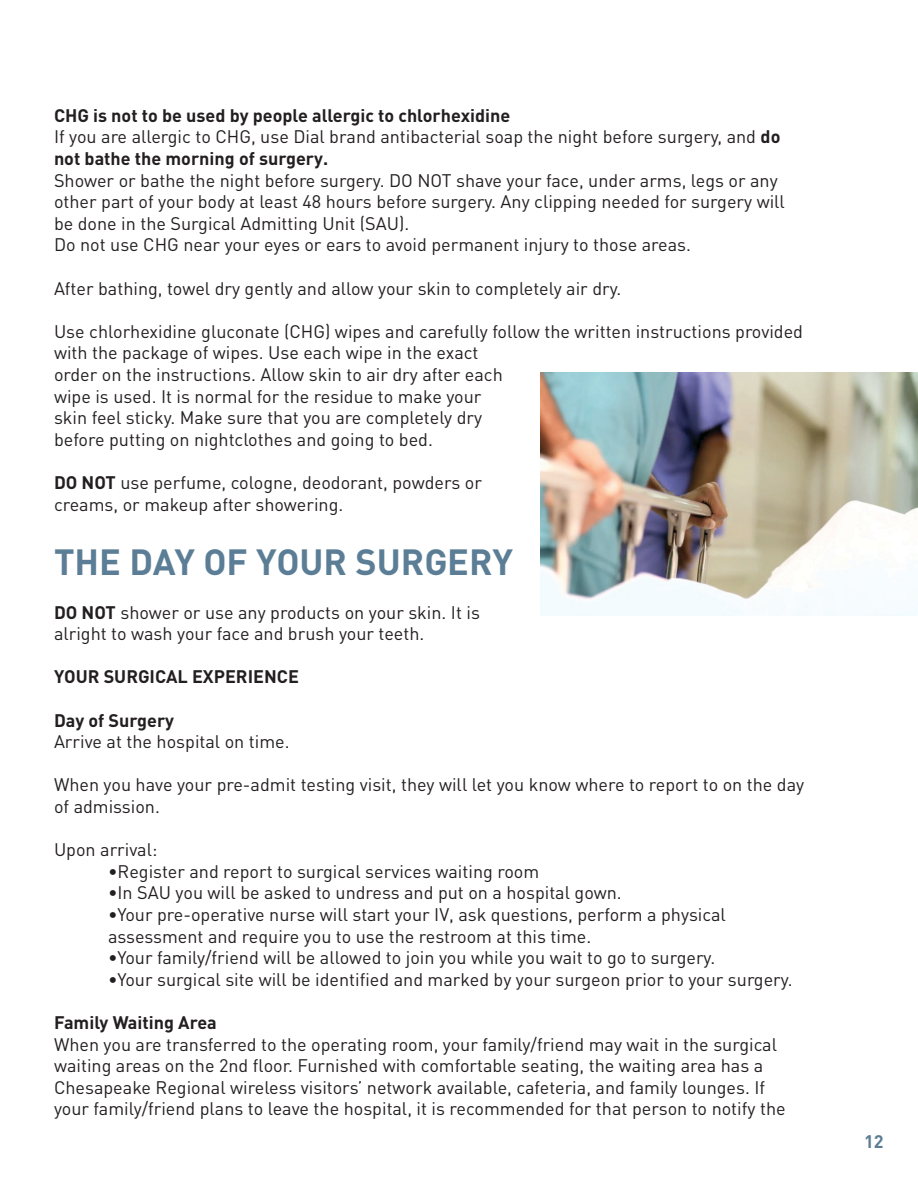
<style>
.page{position:relative;width:918px;height:1188px;background:#fff}
.page>*{position:absolute;margin:0;border:0;box-sizing:border-box;transform-origin:0 0}
.t1{font:700 36px "DIN Pro";color:#5b7e96}
.t2{font:18px/21.6px "DIN Pro";color:#231f20}
.t3{font:700 18px "DIN Pro";color:#231f20}
.t4{font:700 18px "DIN Pro";color:#5b7e96}
.s1{font-weight:700}
</style>
<div class="page">
<img style="left:540px;top:373px;width:378px;height:243px">
<p class="t3" style="left:54px;top:103px;width:458px">CHG is not to be used by people allergic to chlorhexidine</p>
<p class="t2" style="left:54px;top:125px;width:728px">If you are allergic to CHG, use Dial brand antibacterial soap the night before surgery, and <span class="s1">do not bathe the morning of surgery.</span></p>
<p class="t2" style="left:54px;top:169px;width:732px">Shower or bathe the night before surgery. DO NOT shave your face, under arms, legs or any other part of your body at least 48 hours before surgery. Any clipping needed for surgery will be done in the Surgical Admitting Unit (SAU).</p>
<p class="t2" style="left:54px;top:233px;width:638px">Do not use CHG near your eyes or ears to avoid permanent injury to those areas.</p>
<p class="t2" style="left:54px;top:277px;width:569px">After bathing, towel dry gently and allow your skin to completely air dry.</p>
<p class="t2" style="left:54px;top:320px;width:751px">Use chlorhexidine gluconate (CHG) wipes and carefully follow the written instructions provided with the package of wipes. Use each wipe in the exact<br>order on the instructions. Allow skin to air dry after each<br>wipe is used. It is normal for the residue to make your<br>skin feel sticky. Make sure that you are completely dry<br>before putting on nightclothes and going to bed.</p>
<p class="t2" style="left:54px;top:471px;width:430px"><span class="s1">DO NOT</span> use perfume, cologne, deodorant, powders or creams, or makeup after showering.</p>
<p class="t1" style="left:54px;top:538px;width:461px">THE DAY OF YOUR SURGERY</p>
<p class="t2" style="left:54px;top:601px;width:428px"><span class="s1">DO NOT</span> shower or use any products on your skin. It is alright to wash your face and brush your teeth.</p>
<p class="t3" style="left:54px;top:665px;width:246px">YOUR SURGICAL EXPERIENCE</p>
<p class="t3" style="left:54px;top:708px;width:122px">Day of Surgery</p>
<p class="t2" style="left:54px;top:730px;width:237px">Arrive at the hospital on time.</p>
<p class="t2" style="left:54px;top:773px;width:752px">When you have your pre-admit testing visit, they will let you know where to report to on the day of admission.</p>
<p class="t2" style="left:54px;top:838px;width:105px">Upon arrival:</p>
<p class="t2" style="left:108px;top:860px;width:433px">•Register and report to surgical services waiting room</p>
<p class="t2" style="left:108px;top:881px;width:515px">•In SAU you will be asked to undress and put on a hospital gown.</p>
<p class="t2" style="left:108px;top:903px;width:619px">•Your pre-operative nurse will start your IV, ask questions, perform a physical</p>
<p class="t2" style="left:108px;top:925px;width:485px">assessment and require you to use the restroom at this time.</p>
<p class="t2" style="left:108px;top:946px;width:609px">•Your family/friend will be allowed to join you while you wait to go to surgery.</p>
<p class="t2" style="left:108px;top:968px;width:686px">•Your surgical site will be identified and marked by your surgeon prior to your surgery.</p>
<p class="t3" style="left:54px;top:1010px;width:164px">Family Waiting Area</p>
<p class="t2" style="left:54px;top:1033px;width:733px">When you are transferred to the operating room, your family/friend may wait in the surgical waiting areas on the 2nd floor. Furnished with comfortable seating, the waiting area has a Chesapeake Regional wireless visitors’ network available, cafeteria, and family lounges. If your family/friend plans to leave the hospital, it is recommended for that person to notify the</p>
<p class="t4" style="left:864px;top:1129px;width:21px">12</p>
</div>
